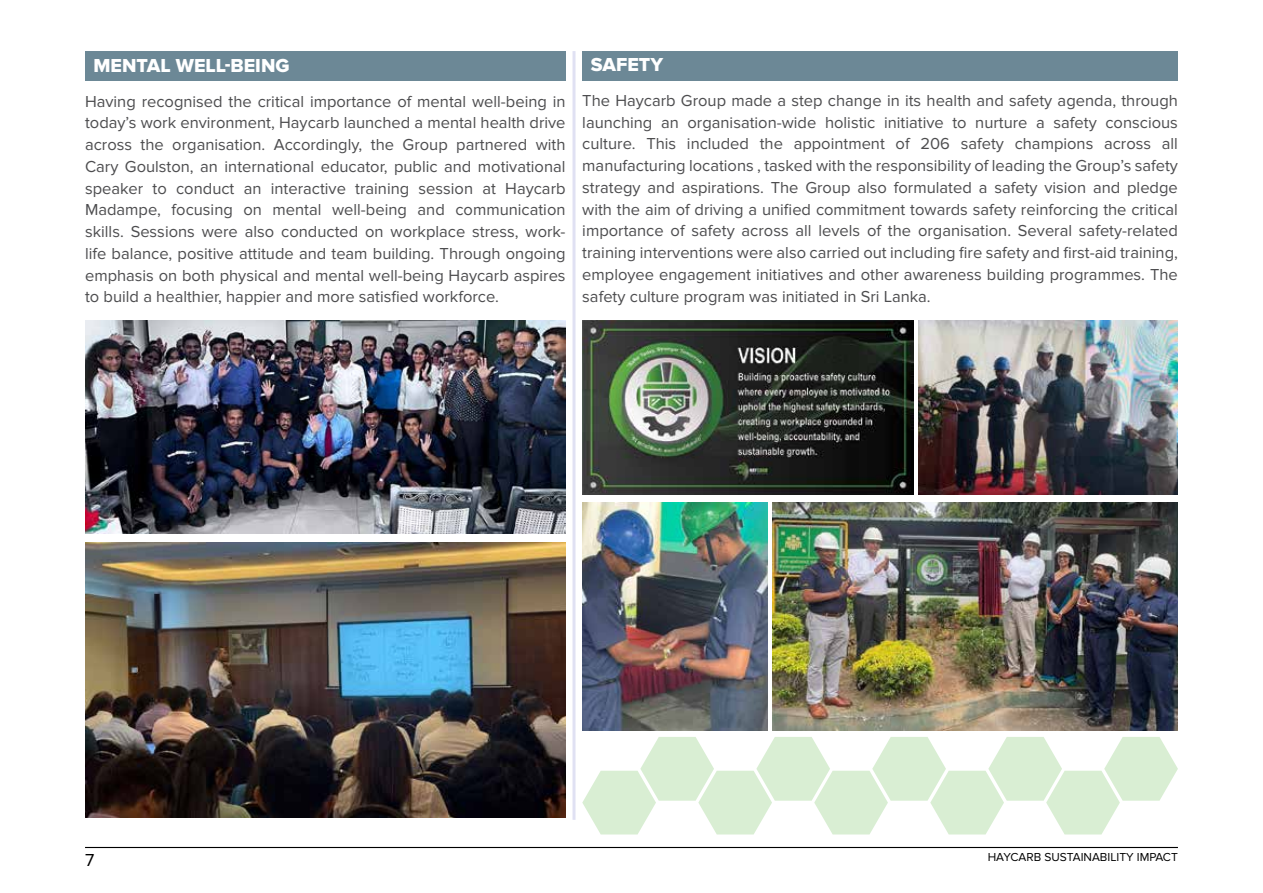
<style>
.page{position:relative;width:1263px;height:893px;background:#fff}
.page>*{position:absolute;margin:0;border:0;box-sizing:border-box;transform-origin:0 0}
.t1{font:19.5px "Proxima Nova Extrabld";color:#fff}
.t2{font:18px "Proxima Nova";color:#000}
.t3{font:16.5px/21.8px "Proxima Nova";color:#4d4d4f;text-align:justify}
.t4{font:12px "Proxima Nova";color:#000}
</style>
<div class="page">
<div style="left:85px;top:51px;width:481px;height:30px;background:#6c8896"></div>
<div style="left:582px;top:51px;width:596px;height:30px;background:#6c8896"></div>
<img style="left:85px;top:320px;width:481px;height:214px">
<hr style="left:572px;top:51px;width:3px;height:769px;background:#e0e1f3">
<img style="left:85px;top:542px;width:481px;height:275px">
<img style="left:582px;top:320px;width:331px;height:175px">
<img style="left:919px;top:320px;width:259px;height:175px">
<img style="left:582px;top:503px;width:185px;height:227px">
<img style="left:772px;top:502px;width:406px;height:228px">
<svg style="left:582px;top:737px;width:596px;height:97px"></svg>
<hr style="left:85px;top:847px;width:1093px;height:1px;background:#000">
<p class="t1" style="left:94px;top:54px;width:197px">MENTAL WELL-BEING</p>
<p class="t3" style="left:85px;top:90px;width:482px">Having recognised the critical importance of mental well-being in today’s work environment, Haycarb launched a mental health drive across the organisation. Accordingly, the Group partnered with Cary Goulston, an international educator, public and motivational speaker to conduct an interactive training session at Haycarb Madampe, focusing on mental well-being and communication skills. Sessions were also conducted on workplace stress, work&shy;life balance, positive attitude and team building. Through ongoing emphasis on both physical and mental well-being Haycarb aspires to build a healthier, happier and more satisfied workforce.</p>
<p class="t1" style="left:591px;top:53px;width:74px">SAFETY</p>
<p class="t3" style="left:582px;top:90px;width:597px">The Haycarb Group made a step change in its health and safety agenda, through launching an organisation-wide holistic initiative to nurture a safety conscious culture. This included the appointment of 206 safety champions across all manufacturing locations , tasked with the responsibility of leading the Group’s safety strategy and aspirations. The Group also formulated a safety vision and pledge with the aim of driving a unified commitment towards safety reinforcing the critical importance of safety across all levels of the organisation. Several safety-related training interventions were also carried out including fire safety and first-aid training, employee engagement initiatives and other awareness building programmes. The safety culture program was initiated in Sri Lanka.</p>
<p class="t2" style="left:85px;top:849px;width:11px">7</p>
<p class="t4" style="left:988px;top:850px;width:192px">HAYCARB SUSTAINABILITY IMPACT</p>
</div>
